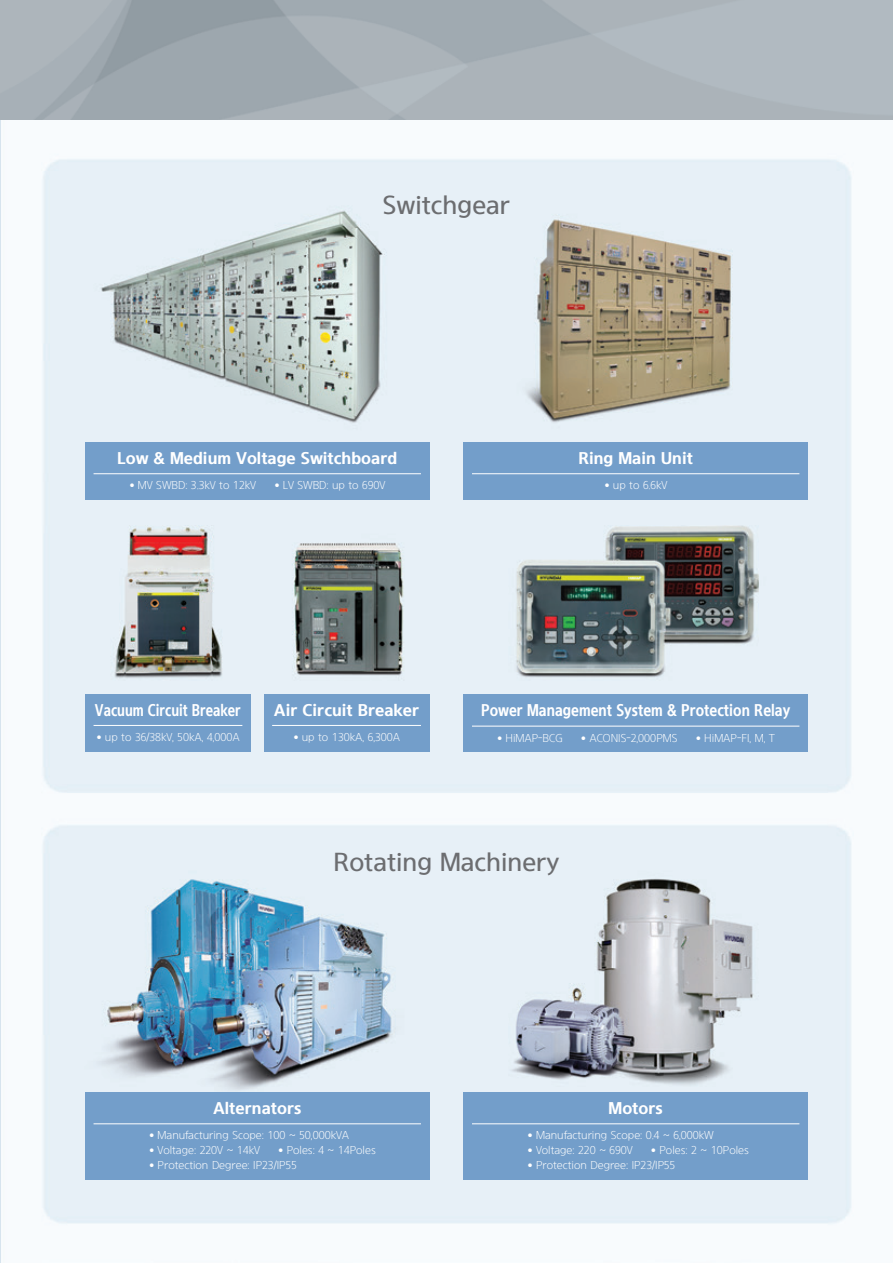
<style>
.page{position:relative;width:893px;height:1263px;background:#fff}
.page>*{position:absolute;margin:0;border:0;box-sizing:border-box;transform-origin:0 0}
.t1{font:25.5px "Hyundai HI Medium OTF";color:#6c6d70}
.t2{font:16.5px "Hyundai HI Bold OTF";color:#fff}
.t3{font:16.5px "Hyundai HI Bold OTF";color:#fff;scale:.85 1}
.t4{font:16.5px "Hyundai HI Bold OTF";color:#fff;scale:.8 1}
.t5{font:11.25px "Hyundai HI Light OTF";color:#fff}
.s1{font-family:"DIN Pro"}
</style>
<div class="page">
<img style="left:0;top:119px;width:893px;height:1144px">
<div style="left:85px;top:442px;width:344px;height:58px;background:#739eca"></div>
<hr style="left:94px;top:473px;width:327px;height:1px;background:#fff">
<div style="left:463px;top:695px;width:345px;height:57px;background:#739eca"></div>
<hr style="left:472px;top:726px;width:327px;height:1px;background:#fff">
<div style="left:463px;top:442px;width:345px;height:58px;background:#739eca"></div>
<hr style="left:472px;top:473px;width:327px;height:1px;background:#fff">
<div style="left:264px;top:695px;width:165px;height:57px;background:#739eca"></div>
<div style="left:85px;top:695px;width:166px;height:57px;background:#739eca"></div>
<hr style="left:94px;top:725px;width:148px;height:1px;background:#fff">
<hr style="left:272px;top:725px;width:149px;height:1px;background:#fff">
<div style="left:85px;top:1093px;width:344px;height:87px;background:#739eca"></div>
<hr style="left:94px;top:1123px;width:327px;height:1px;background:#fff">
<div style="left:463px;top:1093px;width:345px;height:87px;background:#739eca"></div>
<hr style="left:472px;top:1123px;width:327px;height:1px;background:#fff">
<p class="t1" style="left:383px;top:190px;width:129px">Switchgear</p>
<p class="t2" style="left:117px;top:448px;width:282px">Low &amp; Medium Voltage Switchboard</p>
<p class="t5" style="left:129px;top:479px;width:128px"><span class="s1">•</span> MV SWBD: 3.3kV to 12kV</p>
<p class="t5" style="left:274px;top:479px;width:113px"><span class="s1">•</span> LV SWBD: up to 690V</p>
<p class="t2" style="left:578px;top:448px;width:116px">Ring Main Unit</p>
<p class="t5" style="left:604px;top:479px;width:65px"><span class="s1">•</span> up to 6.6kV</p>
<p class="t4" style="left:95px;top:700px;width:184px">Vacuum Circuit Breaker</p>
<p class="t5" style="left:96px;top:730px;width:145px"><span class="s1">•</span> up to 36/38kV, 50kA, 4,000A</p>
<p class="t2" style="left:274px;top:700px;width:147px">Air Circuit Breaker</p>
<p class="t5" style="left:293px;top:730px;width:109px"><span class="s1">•</span> up to 130kA, 6,300A</p>
<p class="t3" style="left:481px;top:700px;width:365px">Power Management System &amp; Protection Relay</p>
<p class="t5" style="left:497px;top:731px;width:67px"><span class="s1">•</span> HiMAP-BCG</p>
<p class="t5" style="left:581px;top:731px;width:98px"><span class="s1">•</span> ACONIS-2,000PMS</p>
<p class="t5" style="left:695px;top:731px;width:81px"><span class="s1">•</span> HiMAP-FI, M, T</p>
<p class="t1" style="left:334px;top:846px;width:227px">Rotating Machinery</p>
<p class="t2" style="left:213px;top:1098px;width:90px">Alternators</p>
<p class="t5" style="left:149px;top:1129px;width:202px"><span class="s1">•</span> Manufacturing Scope: 100 ~ 50,000kVA</p>
<p class="t5" style="left:149px;top:1144px;width:113px"><span class="s1">•</span> Voltage: 220V ~ 14kV</p>
<p class="t5" style="left:278px;top:1144px;width:99px"><span class="s1">•</span> Poles: 4 ~ 14Poles</p>
<p class="t5" style="left:149px;top:1159px;width:150px"><span class="s1">•</span> Protection Degree: IP23/IP55</p>
<p class="t2" style="left:608px;top:1098px;width:56px">Motors</p>
<p class="t5" style="left:527px;top:1129px;width:188px"><span class="s1">•</span> Manufacturing Scope: 0.4 ~ 6,000kW</p>
<p class="t5" style="left:527px;top:1144px;width:107px"><span class="s1">•</span> Voltage: 220 ~ 690V</p>
<p class="t5" style="left:651px;top:1144px;width:100px"><span class="s1">•</span> Poles: 2 ~ 10Poles</p>
<p class="t5" style="left:527px;top:1159px;width:150px"><span class="s1">•</span> Protection Degree: IP23/IP55</p>
</div>
